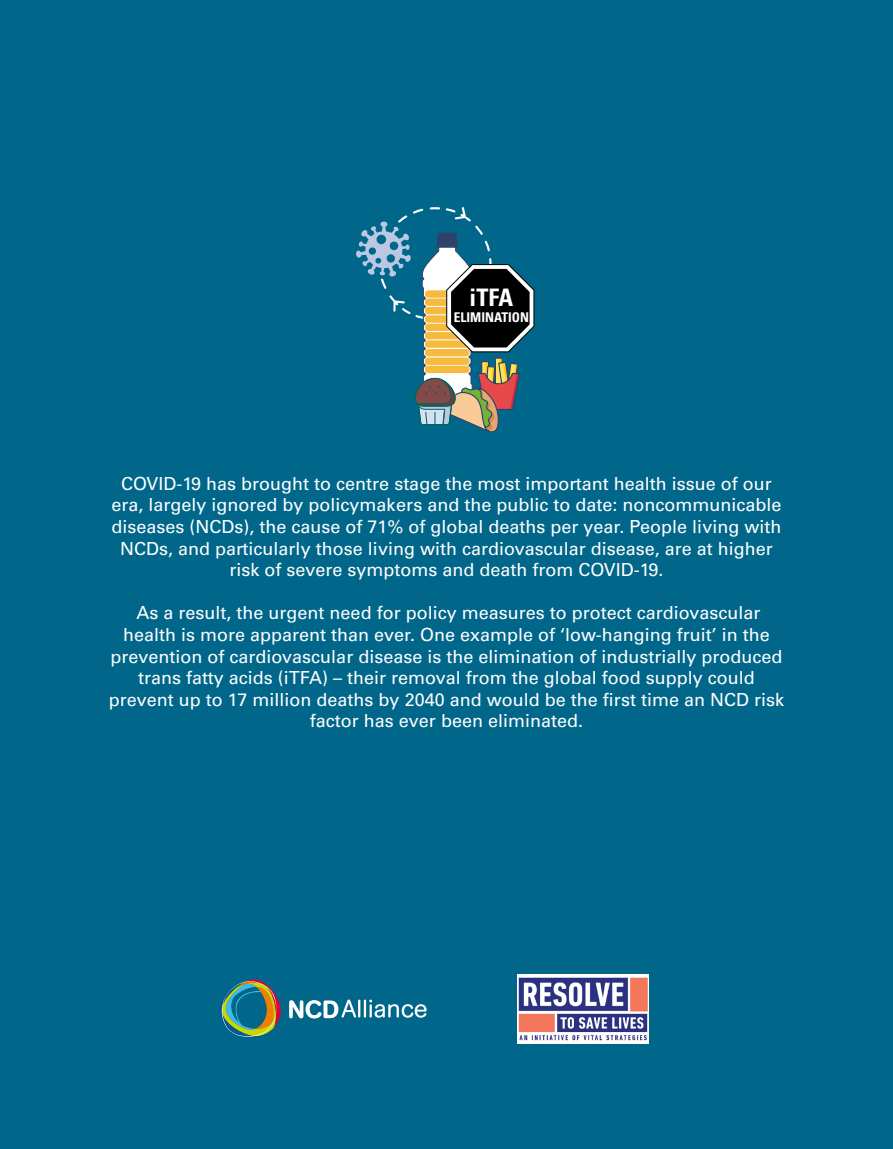
<style>
.page{position:relative;width:893px;height:1149px;background:#fff}
.page>*{position:absolute;margin:0;border:0;box-sizing:border-box;transform-origin:0 0}
.TXT{font:700 condensed 24.15px "Univers LT Std";color:#fff}
.INtro_blau{font:18px/21.6px "Univers LT Std";color:#fff;text-align:center}
.TXT-2{font:700 condensed 13.35px "Univers LT Std";color:#fff}
</style>
<div class="page">
<div style="left:0;top:0;width:893px;height:1148px;background:#00678b"></div>
<img style="left:517px;top:974px;width:132px;height:69px">
<svg style="left:220px;top:979px;width:61px;height:58px"></svg>
<svg style="left:289px;top:999px;width:138px;height:19px"></svg>
<svg style="left:356px;top:207px;width:178px;height:226px"></svg>
<p class="TXT" style="left:470px;top:282px;width:45px">iTFA</p>
<p class="TXT-2" style="left:454px;top:309px;width:77px">ELIMINATION</p>
<p class="INtro_blau" style="left:111px;top:472px;width:671px">COVID-19 has brought to centre stage the most important health issue of our era, largely ignored by policymakers and the public to date: noncommunicable diseases (NCDs), the cause of 71% of global deaths per year. People living with NCDs, and particularly those living with cardiovascular disease, are at higher risk of severe symptoms and death from COVID-19.</p>
<p class="INtro_blau" style="left:109px;top:602px;width:677px">As a result, the urgent need for policy measures to protect cardiovascular health is more apparent than ever. One example of ‘low-hanging fruit’ in the prevention of cardiovascular disease is the elimination of industrially produced trans fatty acids (iTFA) – their removal from the global food supply could prevent up to 17 million deaths by 2040 and would be the first time an NCD risk factor has ever been eliminated.</p>
</div>
